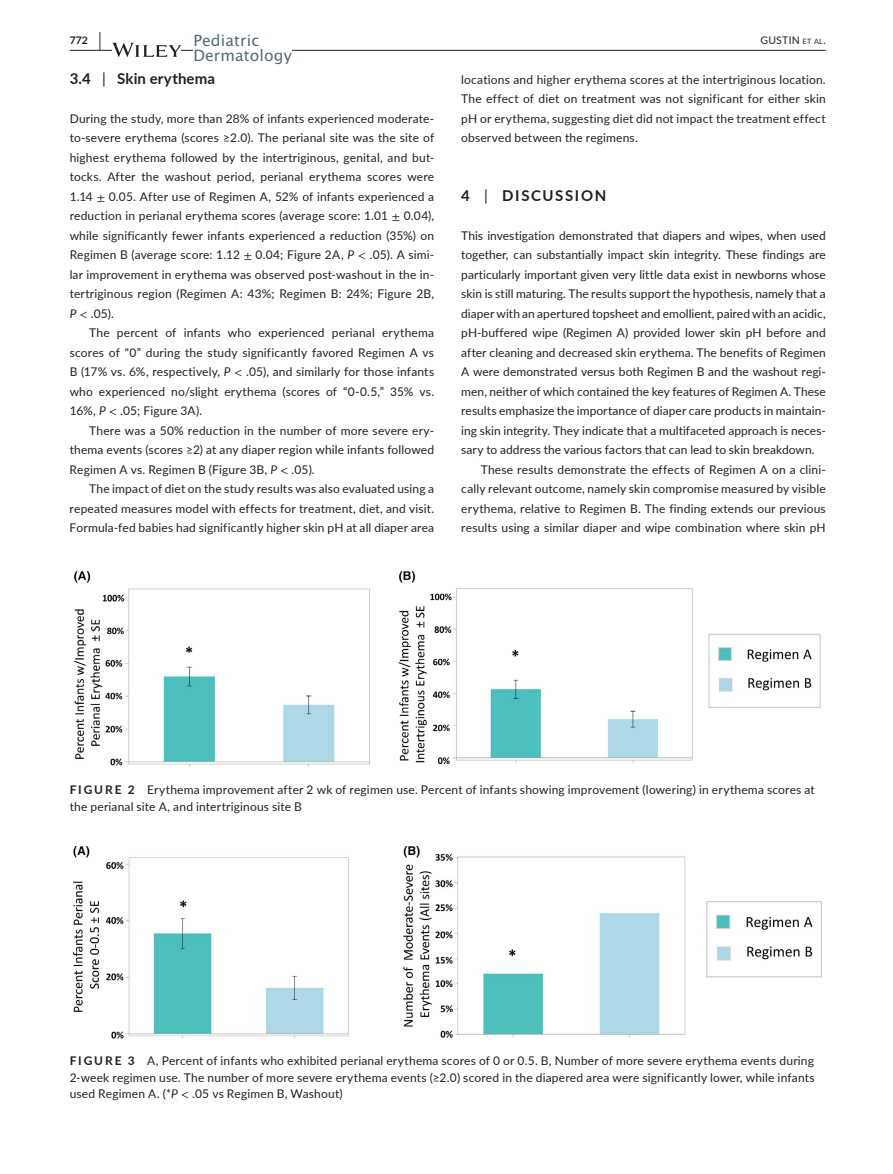
<style>
.page{position:relative;width:893px;height:1174px;background:#fff}
.page>*{position:absolute;margin:0;border:0;box-sizing:border-box;transform-origin:0 0}
.t1{font:15.45px/15px "Lucida Sans Unicode";letter-spacing:.01em;color:#546c74}
.t2{font:700 15px "Lato";letter-spacing:.01em;color:#231f20}
.t3{font:700 15px "Lato";letter-spacing:.11em;color:#231f20}
.t4{font:12px/19.5px "Lato";letter-spacing:.005em;color:#231f20;text-align:justify}
.t5{font:10.5px "Lato";letter-spacing:.02em;color:#231f20}
.t6{font:700 10.5px "Lato";color:#231f20}
.s1{font-size:19.5px}
.s2{font-size:7.35px}
.s3{font-weight:400}
.s4{font-family:"STIX"}
.s5{font-style:italic}
.s6{font-weight:700}
</style>
<div class="page">
<hr style="left:70px;top:50px;width:756px;height:1px;background:#231f20">
<svg style="left:112px;top:43px;width:69px;height:14px"></svg>
<div style="left:193px;top:33px;width:99px;height:35px;background:#fff"></div>
<img style="left:74px;top:571px;width:747px;height:196px">
<img style="left:74px;top:846px;width:748px;height:192px">
<p class="t6" style="left:70px;top:33px;width:33px">772 <span class="s1">|</span></p>
<p class="t1" style="left:193px;top:33px;width:100px">Pediatric<br>Dermatology</p>
<p class="t5" style="left:760px;top:33px;width:67px">GUSTIN <span class="s2">et al</span>.</p>
<p class="t2" style="left:70px;top:67px;width:147px">3.4 <span class="s3">|</span> Skin erythema</p>
<p class="t4" style="left:70px;top:108px;width:366px">During the study, more than 28% of infants experienced moderate&shy;to-severe erythema (scores ≥2.0). The perianal site was the site of highest erythema followed by the intertriginous, genital, and but&shy;tocks. After the washout period, perianal erythema scores were 1.14 <span class="s4">±</span> 0.05. After use of Regimen A, 52% of infants experienced a reduction in perianal erythema scores (average score: 1.01 <span class="s4">±</span> 0.04), while significantly fewer infants experienced a reduction (35%) on Regimen B (average score: 1.12 <span class="s4">±</span> 0.04; Figure 2A, <span class="s5">P</span> <span class="s4">&lt;</span> .05). A simi&shy;lar improvement in erythema was observed post-washout in the in&shy;tertriginous region (Regimen A: 43%; Regimen B: 24%; Figure 2B, <span class="s5">P</span> <span class="s4">&lt;</span> .05).</p>
<p class="t4" style="left:70px;top:323px;width:366px;text-indent:20px">The percent of infants who experienced perianal erythema scores of “0” during the study significantly favored Regimen A vs B (17% vs. 6%, respectively, <span class="s5">P</span> <span class="s4">&lt;</span> .05), and similarly for those infants who experienced no/slight erythema (scores of “0-0.5,” 35% vs.<br>16%, <span class="s5">P</span> <span class="s4">&lt;</span> .05; Figure 3A).</p>
<p class="t4" style="left:70px;top:420px;width:366px;text-indent:20px">There was a 50% reduction in the number of more severe ery&shy;thema events (scores ≥2) at any diaper region while infants followed Regimen A vs. Regimen B (Figure 3B, <span class="s5">P</span> <span class="s4">&lt;</span> .05).</p>
<p class="t4" style="left:70px;top:479px;width:366px;text-indent:20px">The impact of diet on the study results was also evaluated using a repeated measures model with effects for treatment, diet, and visit.<br>Formula-fed babies had significantly higher skin pH at all diaper area</p>
<p class="t4" style="left:461px;top:69px;width:366px">locations and higher erythema scores at the intertriginous location.<br>The effect of diet on treatment was not significant for either skin pH or erythema, suggesting diet did not impact the treatment effect observed between the regimens.</p>
<p class="t3" style="left:461px;top:184px;width:147px">4 <span class="s3">|</span> DISCUSSION</p>
<p class="t4" style="left:461px;top:225px;width:366px">This investigation demonstrated that diapers and wipes, when used</p>
<p class="t4" style="left:461px;top:245px;width:366px">together, can substantially impact skin integrity. These findings are</p>
<p class="t4" style="left:461px;top:264px;width:366px">particularly important given very little data exist in newborns whose</p>
<p class="t4" style="left:461px;top:284px;width:366px">skin is still maturing. The results support the hypothesis, namely that a</p>
<p class="t4" style="left:461px;top:303px;width:366px">diaper with an apertured topsheet and emollient, paired with an acidic,</p>
<p class="t4" style="left:461px;top:323px;width:366px">pH-buffered wipe (Regimen A) provided lower skin pH before and</p>
<p class="t4" style="left:461px;top:342px;width:366px">after cleaning and decreased skin erythema. The benefits of Regimen</p>
<p class="t4" style="left:461px;top:362px;width:366px">A were demonstrated versus both Regimen B and the washout regi-</p>
<p class="t4" style="left:461px;top:381px;width:366px">men, neither of which contained the key features of Regimen A. These</p>
<p class="t4" style="left:461px;top:401px;width:366px">results emphasize the importance of diaper care products in maintain-</p>
<p class="t4" style="left:461px;top:420px;width:366px">ing skin integrity. They indicate that a multifaceted approach is neces-</p>
<p class="t4" style="left:461px;top:440px;width:355px">sary to address the various factors that can lead to skin breakdown.</p>
<p class="t4" style="left:481px;top:459px;width:347px">These results demonstrate the effects of Regimen A on a clini-</p>
<p class="t4" style="left:461px;top:479px;width:366px">cally relevant outcome, namely skin compromise measured by visible</p>
<p class="t4" style="left:461px;top:498px;width:366px">erythema, relative to Regimen B. The finding extends our previous</p>
<p class="t4" style="left:461px;top:518px;width:366px">results using a similar diaper and wipe combination where skin pH</p>
<p class="t4" style="left:70px;top:781px;width:747px;line-height:16.5px"><span class="s6">FIGURE 2</span> Erythema improvement after 2 wk of regimen use. Percent of infants showing improvement (lowering) in erythema scores at the perianal site A, and intertriginous site B</p>
<p class="t4" style="left:70px;top:1052px;width:746px;line-height:16.5px"><span class="s6">FIGURE 3</span> A, Percent of infants who exhibited perianal erythema scores of 0 or 0.5. B, Number of more severe erythema events during 2-week regimen use. The number of more severe erythema events (≥2.0) scored in the diapered area were significantly lower, while infants used Regimen A. (*<span class="s5">P</span> <span class="s4">&lt;</span> .05 vs Regimen B, Washout)</p>
</div>
